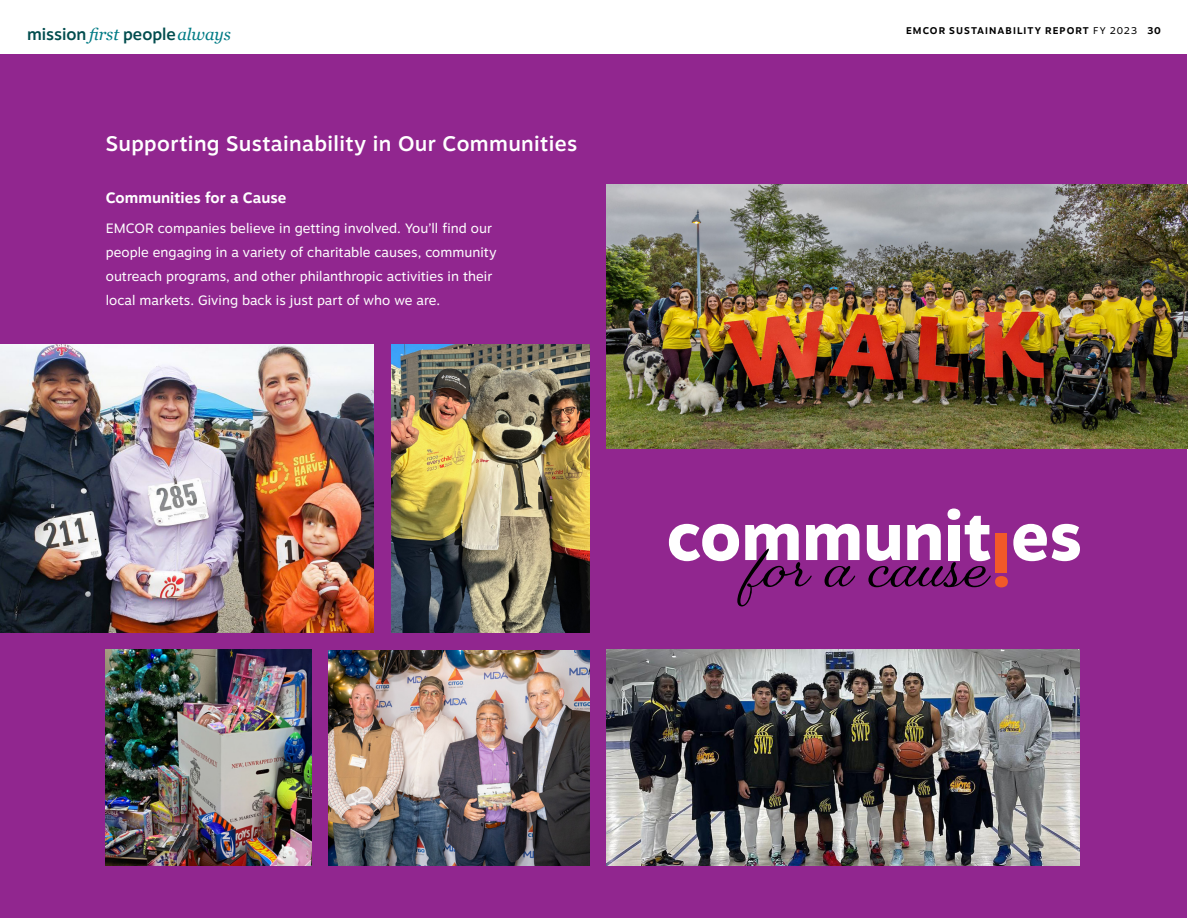
<style>
.page{position:relative;width:1188px;height:918px;background:#fff}
.page>*{position:absolute;margin:0;border:0;box-sizing:border-box;transform-origin:0 0}
.t1{font:500 21px "Motiva Sans";letter-spacing:.02em;color:#fff}
.t2{font:500 16.5px "Motiva Sans";color:#004c4e}
.t3{font:700 15px "Motiva Sans";letter-spacing:.005em;color:#fff}
.t4{font:13.5px/24px "Motiva Sans";letter-spacing:.005em;color:#fff}
.t5{font:700 9.75px "Motiva Sans";letter-spacing:.11em;color:#000}
.s1{font-family:"Georgia";font-weight:400;font-style:italic;color:#007b85}
.s2{font-weight:400}
</style>
<div class="page">
<div style="left:1px;top:55px;width:1186px;height:863px;background:#91268f"></div>
<svg style="left:669px;top:524px;width:191px;height:82px"></svg>
<svg style="left:867px;top:509px;width:213px;height:78px"></svg>
<img style="left:607px;top:185px;width:581px;height:263px">
<img style="left:0;top:345px;width:374px;height:287px">
<img style="left:392px;top:345px;width:197px;height:287px">
<img style="left:607px;top:649px;width:473px;height:216px">
<img style="left:105px;top:649px;width:206px;height:216px">
<img style="left:329px;top:651px;width:260px;height:214px">
<p class="t2" style="left:27px;top:22px;width:205px">mission <span class="s1">first</span> people <span class="s1">always</span></p>
<p class="t5" style="left:906px;top:24px;width:256px">EMCOR SUSTAINABILITY REPORT <span class="s2">FY 2023</span> 30</p>
<h1 class="t1" style="left:106px;top:128px;width:473px">Supporting Sustainability in Our Communities</h1>
<p class="t3" style="left:106px;top:186px;width:182px">Communities for a Cause</p>
<p class="t4" style="left:106px;top:216px;width:392px">EMCOR companies believe in getting involved. You’ll find our people engaging in a variety of charitable causes, community outreach programs, and other philanthropic activities in their local markets. Giving back is just part of who we are.</p>
</div>
